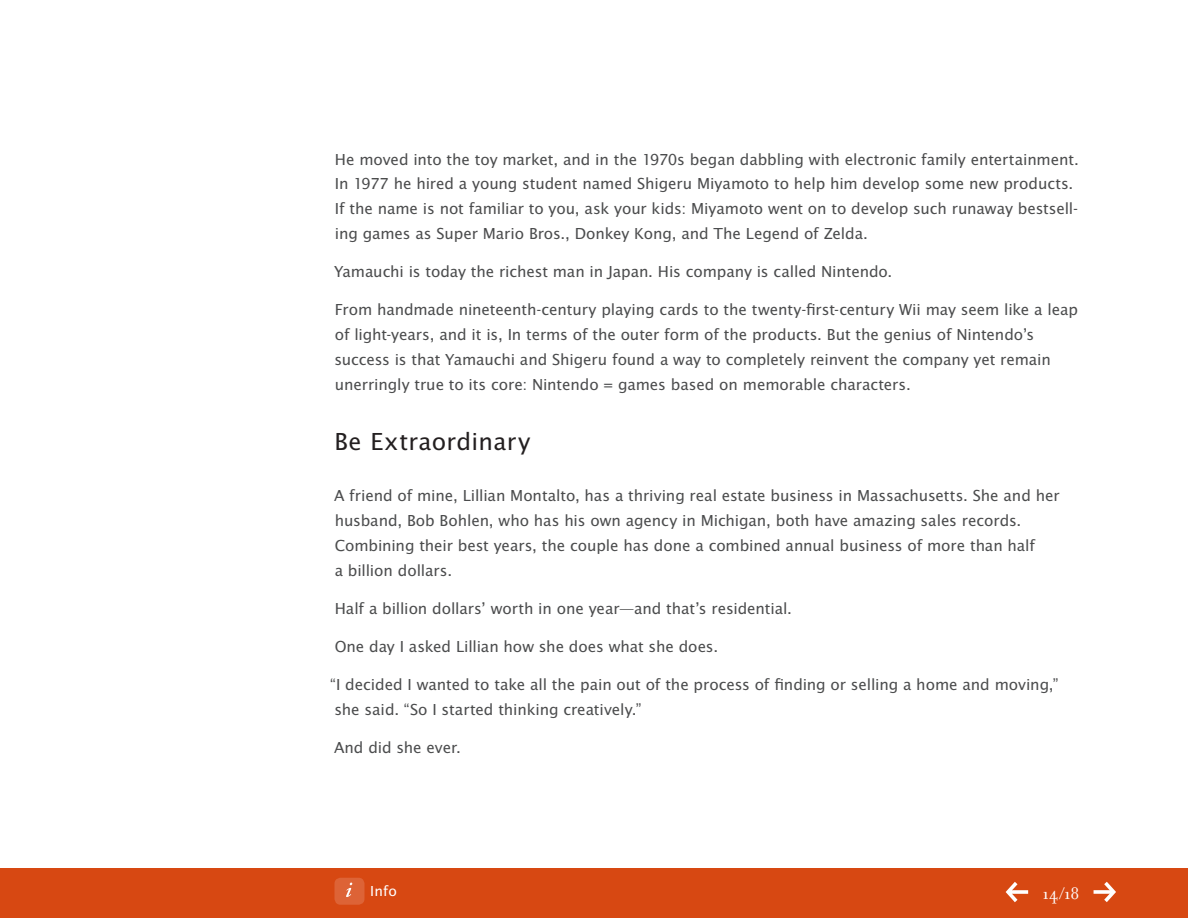
<style>
.page{position:relative;width:1188px;height:918px;background:#fff}
.page>*{position:absolute;margin:0;border:0;box-sizing:border-box;transform-origin:0 0}
.t1{font:25.5px "Lucida Sans EFOP";letter-spacing:.02em;color:#231f20}
.t2{font:18px "Filosofia OT";color:#fff}
.t3{font:16.5px/24.8px "Lucida Sans EFOP";letter-spacing:-.005em;color:#4b4c4d}
.t4{font:15px "Lucida Sans EFOP";color:#fff}
</style>
<div class="page">
<div style="left:0;top:869px;width:1188px;height:49px;background:#d74812"></div>
<div style="left:334px;top:878px;width:30px;height:27px;background:#dd6336;border-radius:6px"></div>
<svg style="left:346px;top:883px;width:6px;height:14px"></svg>
<svg style="left:1006px;top:882px;width:22px;height:20px"></svg>
<svg style="left:1094px;top:882px;width:22px;height:20px"></svg>
<p class="t3" style="left:335px;top:148px;width:746px">He moved into the toy market, and in the 1970s began dabbling with electronic family entertainment.<br>In 1977 he hired a young student named Shigeru Miyamoto to help him develop some new products.<br>If the name is not familiar to you, ask your kids: Miyamoto went on to develop such runaway bestsell&shy;ing games as Super Mario Bros., Donkey Kong, and The Legend of Zelda.</p>
<p class="t3" style="left:334px;top:260px;width:560px">Yamauchi is today the richest man in Japan. His company is called Nintendo.</p>
<p class="t3" style="left:335px;top:298px;width:745px">From handmade nineteenth-century playing cards to the twenty-first-century Wii may seem like a leap of light-years, and it is, In terms of the outer form of the products. But the genius of Nintendo’s success is that Yamauchi and Shigeru found a way to completely reinvent the company yet remain unerringly true to its core: Nintendo = games based on memorable characters.</p>
<h1 class="t1" style="left:334px;top:427px;width:197px">Be Extraordinary</h1>
<p class="t3" style="left:334px;top:484px;width:727px">A friend of mine, Lillian Montalto, has a thriving real estate business in Massachusetts. She and her husband, Bob Bohlen, who has his own agency in Michigan, both have amazing sales records.<br>Combining their best years, the couple has done a combined annual business of more than half<br>a billion dollars.</p>
<p class="t3" style="left:335px;top:597px;width:459px">Half a billion dollars’ worth in one year—and that’s residential.</p>
<p class="t3" style="left:335px;top:635px;width:385px">One day I asked Lillian how she does what she does.</p>
<p class="t3" style="left:330px;top:673px;width:730px">“I decided I wanted to take all the pain out of the process of finding or selling a home and moving,” she said. “So I started thinking creatively.”</p>
<p class="t3" style="left:334px;top:736px;width:128px">And did she ever.</p>
<p class="t4" style="left:370px;top:883px;width:28px">Info</p>
<p class="t2" style="left:1042px;top:884px;width:38px">14/18</p>
</div>
